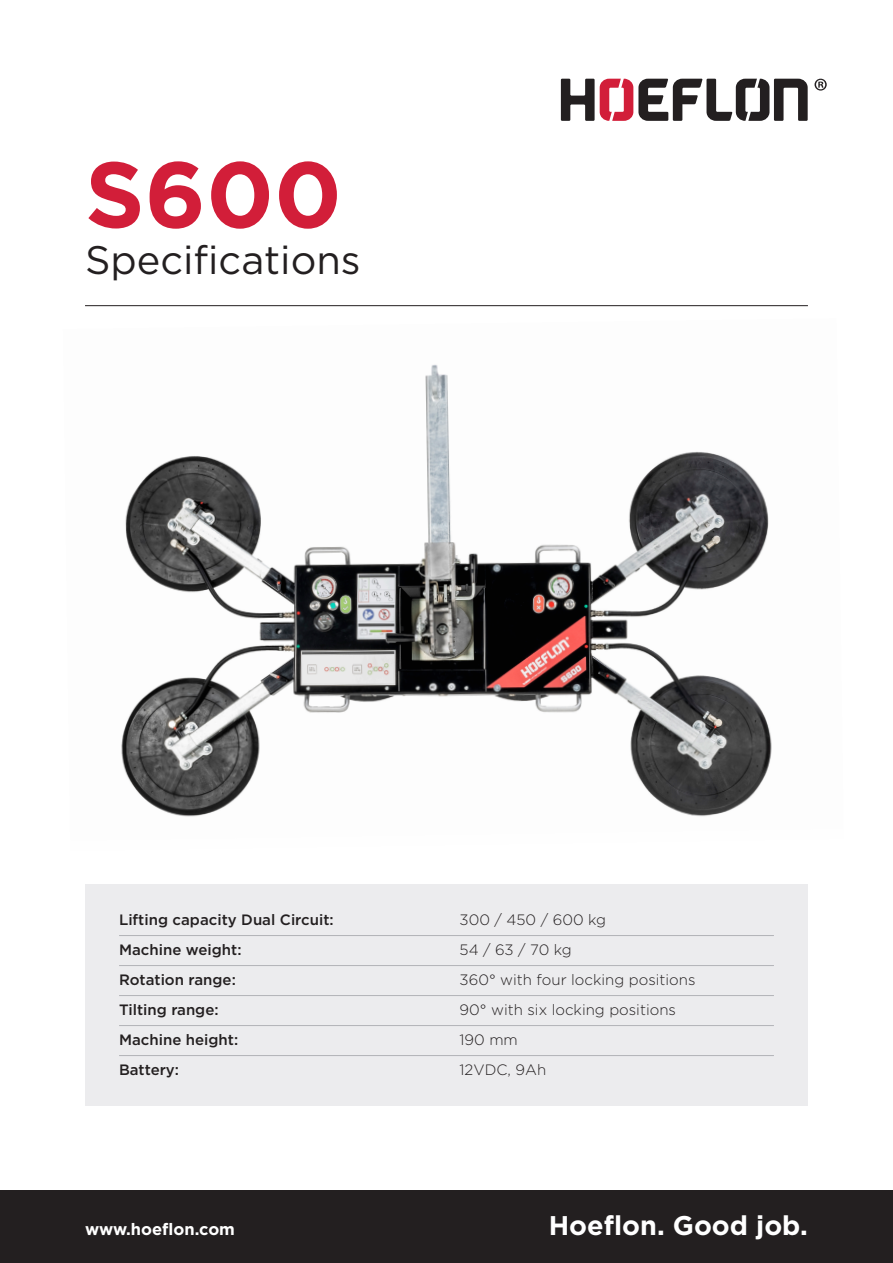
<style>
.page{position:relative;width:893px;height:1263px;background:#fff}
.page>*{position:absolute;margin:0;border:0;box-sizing:border-box;transform-origin:0 0}
.t1{font:700 93px "Gotham";color:#d21e39}
.t2{font:39.75px "Gotham";color:#231f20}
.t3{font:700 27px "Gotham";color:#fff}
.t4{font:700 16.5px "Gotham";color:#fff}
.t5{font:300 15px "Gotham";color:#231f20}
.t6{font:500 15px "Gotham";color:#231f20}
</style>
<div class="page">
<svg style="left:814px;top:79px;width:13px;height:12px"></svg>
<svg style="left:561px;top:79px;width:247px;height:42px"></svg>
<hr style="left:85px;top:305px;width:723px;height:1px;background:#231f20">
<img style="left:121px;top:364px;width:651px;height:453px">
<div style="left:85px;top:884px;width:723px;height:222px;background:#ececee"></div>
<hr style="left:119px;top:935px;width:655px;height:1px;background:#b2b3b7">
<hr style="left:119px;top:965px;width:655px;height:1px;background:#b2b3b7">
<hr style="left:119px;top:995px;width:655px;height:1px;background:#b2b3b7">
<hr style="left:119px;top:1025px;width:655px;height:1px;background:#b2b3b7">
<hr style="left:119px;top:1055px;width:655px;height:1px;background:#b2b3b7">
<div style="left:0;top:1191px;width:893px;height:72px;background:#231f20"></div>
<p class="t1" style="left:85px;top:133px;width:258px">S600</p>
<p class="t2" style="left:85px;top:235px;width:277px">Specifications</p>
<p class="t6" style="left:119px;top:910px;width:216px">Lifting capacity Dual Circuit:</p>
<p class="t5" style="left:460px;top:910px;width:148px">300 / 450 / 600 kg</p>
<p class="t6" style="left:119px;top:940px;width:124px">Machine weight:</p>
<p class="t5" style="left:460px;top:940px;width:114px">54 / 63 / 70 kg</p>
<p class="t6" style="left:119px;top:970px;width:118px">Rotation range:</p>
<p class="t5" style="left:460px;top:970px;width:237px">360° with four locking positions</p>
<p class="t6" style="left:119px;top:1000px;width:101px">Tilting range:</p>
<p class="t5" style="left:460px;top:1000px;width:218px">90° with six locking positions</p>
<p class="t6" style="left:119px;top:1030px;width:121px">Machine height:</p>
<p class="t5" style="left:460px;top:1030px;width:60px">190 mm</p>
<p class="t6" style="left:119px;top:1060px;width:62px">Battery:</p>
<p class="t5" style="left:460px;top:1060px;width:88px">12VDC, 9Ah</p>
<p class="t4" style="left:85px;top:1218px;width:151px">www.hoeflon.com</p>
<p class="t3" style="left:549px;top:1207px;width:261px">Hoeflon. Good job.</p>
</div>
